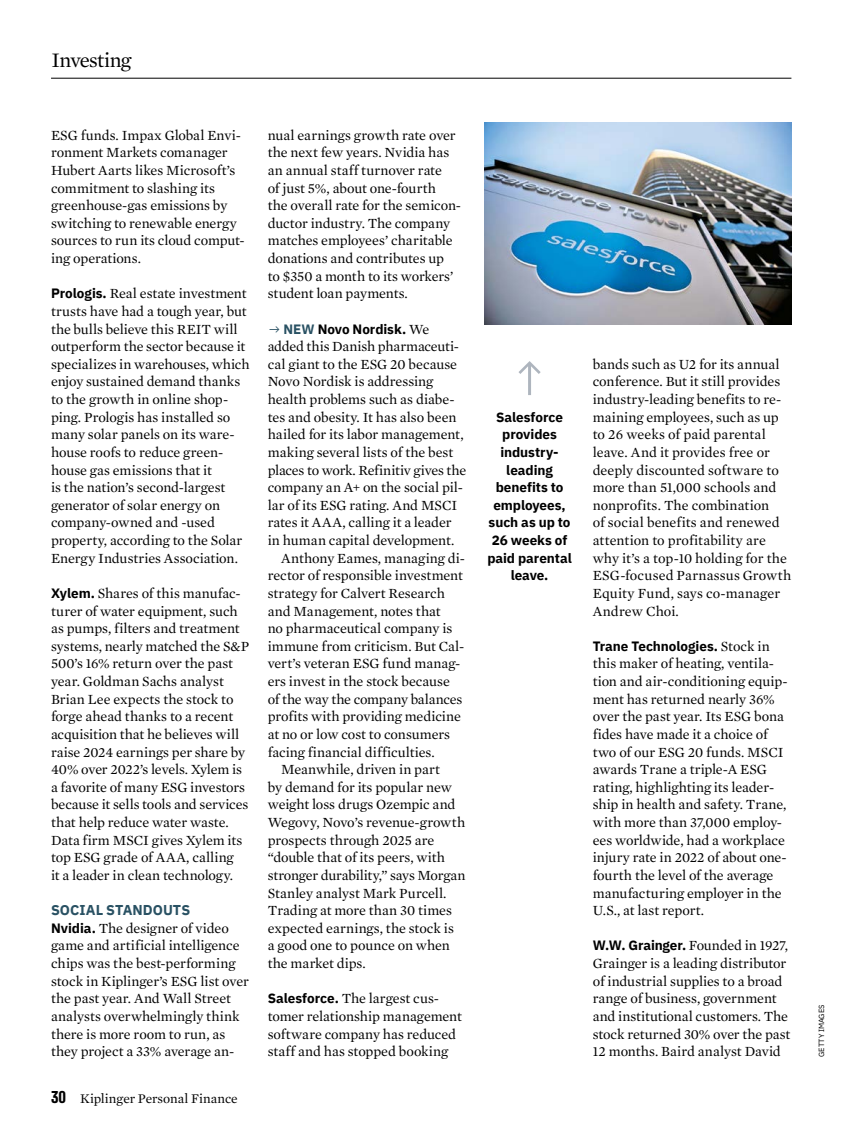
<style>
.page{position:relative;width:851px;height:1134px;background:#fff}
.page>*{position:absolute;margin:0;border:0;box-sizing:border-box;transform-origin:0 0}
.t1{font:21px "Mercury Text G1";letter-spacing:-.035em;color:#000}
.t2{font:14.25px/17.7px "Mercury Text G1";letter-spacing:-.005em;color:#000}
.t3{font:700 14.25px "IBM Plex Sans";color:#295163}
.t4{font:700 13.5px/17.7px "IBM Plex Sans";letter-spacing:-.005em;color:#000;text-align:center}
.t5{font:13.5px "Mercury Text G1";color:#000}
.t6{font:7.5px "IBM Plex Sans";letter-spacing:.01em;color:#000}
.s1{font-family:"IBM Plex Sans";font-weight:700;font-size:13.5px}
.s2{font-family:"Big Shoulders Display";font-weight:900;font-size:15px}
.s3{font-family:"Manrope";font-weight:400;color:#295163}
.s4{color:#295163}
.s5{font-family:"Mercury Text G1";font-weight:400;font-size:14.25px}
</style>
<div class="page">
<hr style="left:51px;top:78px;width:740px;height:1px;background:#000">
<img style="left:484px;top:123px;width:307px;height:201px">
<svg style="left:518px;top:361px;width:22px;height:34px"></svg>
<h1 class="t1" style="left:51px;top:45px;width:81px">Investing</h1>
<p class="t2" style="left:51px;top:125px;width:195px">ESG funds. Impax Global Envi&shy;ronment Markets comanager<br>Hubert Aarts likes Microsoft’s commitment to slashing its greenhouse-gas emissions by switching to renewable energy sources to run its cloud comput&shy;ing operations.</p>
<p class="t2" style="left:51px;top:284px;width:200px"><span class="s1">Prologis.</span> Real estate investment trusts have had a tough year, but the bulls believe this REIT will outperform the sector because it specializes in warehouses, which enjoy sustained demand thanks to the growth in online shop&shy;ping. Prologis has installed so many solar panels on its ware&shy;house roofs to reduce green&shy;house gas emissions that it<br>is the nation’s second-largest generator of solar energy on company-owned and -used property, according to the Solar<br>Energy Industries Association.</p>
<p class="t2" style="left:51px;top:584px;width:200px"><span class="s1">Xylem.</span> Shares of this manufac&shy;turer of water equipment, such as pumps, filters and treatment systems, nearly matched the S&amp;P<br>500’s 16% return over the past year. Goldman Sachs analyst<br>Brian Lee expects the stock to forge ahead thanks to a recent acquisition that he believes will raise 2024 earnings per share by<br>40% over 2022’s levels. Xylem is a favorite of many ESG investors because it sells tools and services that help reduce water waste.<br>Data firm MSCI gives Xylem its top ESG grade of AAA, calling<br>it a leader in clean technology.</p>
<p class="t3" style="left:51px;top:899px;width:141px">SOCIAL STANDOUTS</p>
<p class="t2" style="left:51px;top:918px;width:199px"><span class="s1">Nvidia.</span> The designer of video game and artificial intelligence chips was the best-performing stock in Kiplinger’s ESG list over the past year. And Wall Street analysts overwhelmingly think there is more room to run, as they project a 33% average an-</p>
<p class="t5" style="left:51px;top:1089px;width:188px"><span class="s2">30</span> Kiplinger Personal Finance</p>
<p class="t2" style="left:268px;top:125px;width:195px">nual earnings growth rate over the next few years. Nvidia has an annual staff turnover rate<br>of just 5%, about one-fourth<br>the overall rate for the semicon&shy;ductor industry. The company matches employees’ charitable donations and contributes up<br>to $350 a month to its workers’ student loan payments.</p>
<p class="t4" style="left:268px;top:319px;width:163px"><span class="s3">→</span> <span class="s4">NEW</span> Novo Nordisk. <span class="s5">We</span></p>
<p class="t2" style="left:268px;top:337px;width:193px">added this Danish pharmaceuti-</p>
<p class="t2" style="left:268px;top:354px;width:191px">cal giant to the ESG 20 because</p>
<p class="t2" style="left:268px;top:372px;width:167px">Novo Nordisk is addressing</p>
<p class="t2" style="left:268px;top:390px;width:188px">health problems such as diabe-</p>
<p class="t2" style="left:268px;top:407px;width:190px">tes and obesity. It has also been</p>
<p class="t2" style="left:268px;top:425px;width:197px">hailed for its labor management,</p>
<p class="t2" style="left:268px;top:443px;width:187px">making several lists of the best</p>
<p class="t2" style="left:268px;top:460px;width:200px">places to work. Refinitiv gives the</p>
<p class="t2" style="left:268px;top:478px;width:197px">company an A+ on the social pil-</p>
<p class="t2" style="left:268px;top:495px;width:191px">lar of its ESG rating. And MSCI</p>
<p class="t2" style="left:268px;top:513px;width:185px">rates it AAA, calling it a leader</p>
<p class="t2" style="left:268px;top:531px;width:188px">in human capital development.</p>
<p class="t2" style="left:281px;top:548px;width:185px">Anthony Eames, managing di-</p>
<p class="t2" style="left:268px;top:566px;width:197px">rector of responsible investment</p>
<p class="t2" style="left:268px;top:584px;width:179px">strategy for Calvert Research</p>
<p class="t2" style="left:268px;top:601px;width:174px">and Management, notes that</p>
<p class="t2" style="left:268px;top:619px;width:186px">no pharmaceutical company is</p>
<p class="t2" style="left:268px;top:636px;width:198px">immune from criticism. But Cal-</p>
<p class="t2" style="left:268px;top:654px;width:194px">vert’s veteran ESG fund manag-</p>
<p class="t2" style="left:268px;top:672px;width:184px">ers invest in the stock because</p>
<p class="t2" style="left:268px;top:689px;width:196px">of the way the company balances</p>
<p class="t2" style="left:268px;top:707px;width:195px">profits with providing medicine</p>
<p class="t2" style="left:268px;top:725px;width:184px">at no or low cost to consumers</p>
<p class="t2" style="left:268px;top:742px;width:168px">facing financial difficulties.</p>
<p class="t2" style="left:281px;top:760px;width:160px">Meanwhile, driven in part</p>
<p class="t2" style="left:268px;top:777px;width:186px">by demand for its popular new</p>
<p class="t2" style="left:268px;top:795px;width:189px">weight loss drugs Ozempic and</p>
<p class="t2" style="left:268px;top:813px;width:199px">Wegovy, Novo’s revenue-growth</p>
<p class="t2" style="left:268px;top:830px;width:168px">prospects through 2025 are</p>
<p class="t2" style="left:268px;top:848px;width:179px">“double that of its peers, with</p>
<p class="t2" style="left:268px;top:866px;width:199px">stronger durability,” says Morgan</p>
<p class="t2" style="left:268px;top:883px;width:180px">Stanley analyst Mark Purcell.</p>
<p class="t2" style="left:268px;top:901px;width:186px">Trading at more than 30 times</p>
<p class="t2" style="left:268px;top:919px;width:188px">expected earnings, the stock is</p>
<p class="t2" style="left:268px;top:936px;width:183px">a good one to pounce on when</p>
<p class="t2" style="left:268px;top:954px;width:99px">the market dips.</p>
<p class="t2" style="left:268px;top:989px;width:196px"><span class="s1">Salesforce.</span> The largest cus&shy;tomer relationship management software company has reduced staff and has stopped booking</p>
<p class="t4" style="left:487px;top:407px;width:86px">Salesforce provides industry&shy;leading benefits to employees, such as up to<br>26 weeks of paid parental leave.</p>
<p class="t2" style="left:592px;top:354px;width:200px">bands such as U2 for its annual conference. But it still provides industry-leading benefits to re&shy;maining employees, such as up to 26 weeks of paid parental leave. And it provides free or deeply discounted software to more than 51,000 schools and nonprofits. The combination<br>of social benefits and renewed attention to profitability are why it’s a top-10 holding for the<br>ESG-focused Parnassus Growth<br>Equity Fund, says co-manager<br>Andrew Choi.</p>
<p class="t4" style="left:592px;top:636px;width:178px">Trane Technologies. <span class="s5">Stock in</span></p>
<p class="t2" style="left:592px;top:654px;width:196px">this maker of heating, ventila&shy;tion and air-conditioning equip&shy;ment has returned nearly 36% over the past year. Its ESG bona fides have made it a choice of two of our ESG 20 funds. MSCI awards Trane a triple-A ESG rating, highlighting its leader&shy;ship in health and safety. Trane, with more than 37,000 employ&shy;ees worldwide, had a workplace injury rate in 2022 of about one&shy;fourth the level of the average manufacturing employer in the<br>U.S., at last report.</p>
<p class="t2" style="left:592px;top:936px;width:199px"><span class="s1">W.W. Grainger.</span> Founded in 1927,<br>Grainger is a leading distributor of industrial supplies to a broad range of business, government and institutional customers. The stock returned 30% over the past<br>12 months. Baird analyst David</p>
<p class="t6" style="left:815px;top:1057px;width:54px;rotate:-90deg">GETTY IMAGES</p>
</div>
